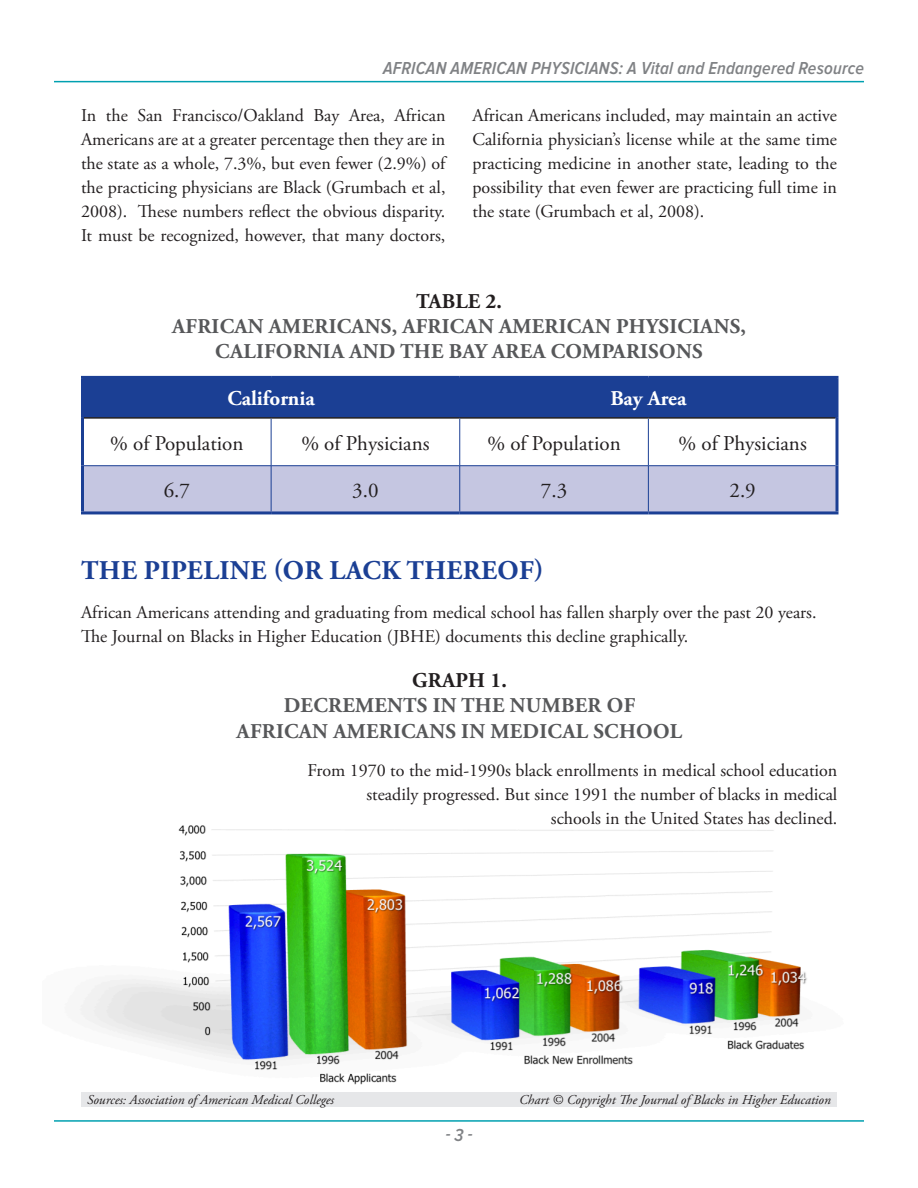
<style>
.page{position:relative;width:918px;height:1188px;background:#fff}
.page>*{position:absolute;margin:0;border:0;box-sizing:border-box;transform-origin:0 0}
.t1{font:700 27px "Adobe Garamond Pro";letter-spacing:.015em;color:#1b3f94}
.t2{font:700 21px "Adobe Garamond Pro";letter-spacing:.015em;color:#57585a}
.t3{font:21px "Adobe Garamond Pro";color:#231f20}
.t4{font:700 21px "Adobe Garamond Pro";color:#fff}
.t5{font:700 21px "Adobe Garamond Pro";letter-spacing:.015em;color:#231f20}
.t6{font:18px/24px "Adobe Garamond Pro";color:#231f20;text-align:justify}
.t7{font:italic 600 18px "Proxima Nova Cond";letter-spacing:.01em;color:#808285}
.t8{font:italic 13.5px "Adobe Garamond Pro";color:#231f20}
</style>
<div class="page">
<hr style="left:54px;top:81px;width:810px;height:1px;background:#00a0b0">
<hr style="left:54px;top:1120px;width:810px;height:2px;background:#00a0b0">
<img style="left:79px;top:825px;width:728px;height:260px">
<div style="left:84px;top:379px;width:752px;height:38px;background:#1b3f94"></div>
<div style="left:84px;top:466px;width:752px;height:45px;background:#c5c6e1"></div>
<hr style="left:84px;top:417px;width:187px;height:2px;background:#231f20">
<hr style="left:271px;top:417px;width:189px;height:2px;background:#231f20">
<hr style="left:460px;top:417px;width:188px;height:2px;background:#231f20">
<hr style="left:648px;top:417px;width:188px;height:2px;background:#231f20">
<hr style="left:271px;top:419px;width:1px;height:47px;background:#1b3f94">
<hr style="left:459px;top:419px;width:1px;height:47px;background:#1b3f94">
<hr style="left:648px;top:419px;width:1px;height:47px;background:#1b3f94">
<hr style="left:84px;top:465px;width:187px;height:1px;background:#1b3f94">
<hr style="left:271px;top:465px;width:189px;height:1px;background:#1b3f94">
<hr style="left:271px;top:466px;width:1px;height:45px;background:#1b3f94">
<hr style="left:460px;top:465px;width:188px;height:1px;background:#1b3f94">
<hr style="left:459px;top:466px;width:1px;height:45px;background:#1b3f94">
<hr style="left:648px;top:465px;width:188px;height:1px;background:#1b3f94">
<hr style="left:648px;top:466px;width:1px;height:45px;background:#1b3f94">
<hr style="left:81px;top:418px;width:3px;height:48px;background:#1b3f94">
<hr style="left:836px;top:418px;width:2px;height:48px;background:#1b3f94">
<hr style="left:81px;top:466px;width:3px;height:45px;background:#1b3f94">
<hr style="left:836px;top:466px;width:2px;height:45px;background:#1b3f94">
<hr style="left:81px;top:511px;width:190px;height:3px;background:#1b3f94">
<hr style="left:271px;top:511px;width:189px;height:3px;background:#1b3f94">
<hr style="left:460px;top:511px;width:188px;height:3px;background:#1b3f94">
<hr style="left:648px;top:511px;width:190px;height:3px;background:#1b3f94">
<hr style="left:81px;top:376px;width:190px;height:3px;background:#1b3f94">
<hr style="left:81px;top:379px;width:3px;height:39px;background:#1b3f94">
<hr style="left:271px;top:376px;width:189px;height:3px;background:#1b3f94">
<hr style="left:460px;top:376px;width:188px;height:3px;background:#1b3f94">
<hr style="left:648px;top:376px;width:190px;height:3px;background:#1b3f94">
<hr style="left:836px;top:379px;width:2px;height:39px;background:#1b3f94">
<div style="left:81px;top:1092px;width:756px;height:15px;background:#e6e7e9"></div>
<p class="t7" style="left:383px;top:60px;width:482px">AFRICAN AMERICAN PHYSICIANS: A Vital and Endangered Resource</p>
<p class="t6" style="left:81px;top:104px;width:366px">In the San Francisco/Oakland Bay Area, African Americans are at a greater percentage then they are in the state as a whole, 7.3%, but even fewer (2.9%) of the practicing physicians are Black (Grumbach et al, 2008). These numbers reflect the obvious disparity.<br>It must be recognized, however, that many doctors,</p>
<p class="t6" style="left:472px;top:104px;width:366px">African Americans included, may maintain an active California physician’s license while at the same time practicing medicine in another state, leading to the possibility that even fewer are practicing full time in the state (Grumbach et al, 2008).</p>
<p class="t5" style="left:416px;top:289px;width:87px">TABLE 2.</p>
<p class="t2" style="left:172px;top:314px;width:575px">AFRICAN AMERICANS, AFRICAN AMERICAN PHYSICIANS,</p>
<p class="t2" style="left:215px;top:339px;width:489px">CALIFORNIA AND THE BAY AREA COMPARISONS</p>
<p class="t4" style="left:228px;top:386px;width:89px">California</p>
<p class="t4" style="left:610px;top:386px;width:77px">Bay Area</p>
<p class="t3" style="left:110px;top:430px;width:135px">% of Population</p>
<p class="t3" style="left:301px;top:430px;width:130px">% of Physicians</p>
<p class="t3" style="left:487px;top:430px;width:135px">% of Population</p>
<p class="t3" style="left:679px;top:430px;width:130px">% of Physicians</p>
<p class="t3" style="left:164px;top:478px;width:28px">6.7</p>
<p class="t3" style="left:352px;top:478px;width:28px">3.0</p>
<p class="t3" style="left:541px;top:478px;width:28px">7.3</p>
<p class="t3" style="left:730px;top:478px;width:28px">2.9</p>
<p class="t1" style="left:81px;top:555px;width:464px">THE PIPELINE (OR LACK THEREOF)</p>
<p class="t6" style="left:81px;top:601px;width:737px">African Americans attending and graduating from medical school has fallen sharply over the past 20 years.<br>The Journal on Blacks in Higher Education (JBHE) documents this decline graphically.</p>
<p class="t5" style="left:412px;top:668px;width:96px">GRAPH 1.</p>
<p class="t2" style="left:284px;top:693px;width:353px">DECREMENTS IN THE NUMBER OF</p>
<p class="t2" style="left:237px;top:719px;width:447px">AFRICAN AMERICANS IN MEDICAL SCHOOL</p>
<p class="t6" style="left:307px;top:759px;width:531px">From 1970 to the mid-1990s black enrollments in medical school education</p>
<p class="t6" style="left:367px;top:783px;width:472px">steadily progressed. But since 1991 the number of blacks in medical</p>
<p class="t6" style="left:551px;top:807px;width:288px">schools in the United States has declined.</p>
<p class="t8" style="left:87px;top:1092px;width:248px">Sources: Association of American Medical Colleges</p>
<p class="t8" style="left:519px;top:1092px;width:313px">Chart © Copyright The Journal of Blacks in Higher Education</p>
<p class="t7" style="left:446px;top:1127px;width:29px">- 3 -</p>
</div>
